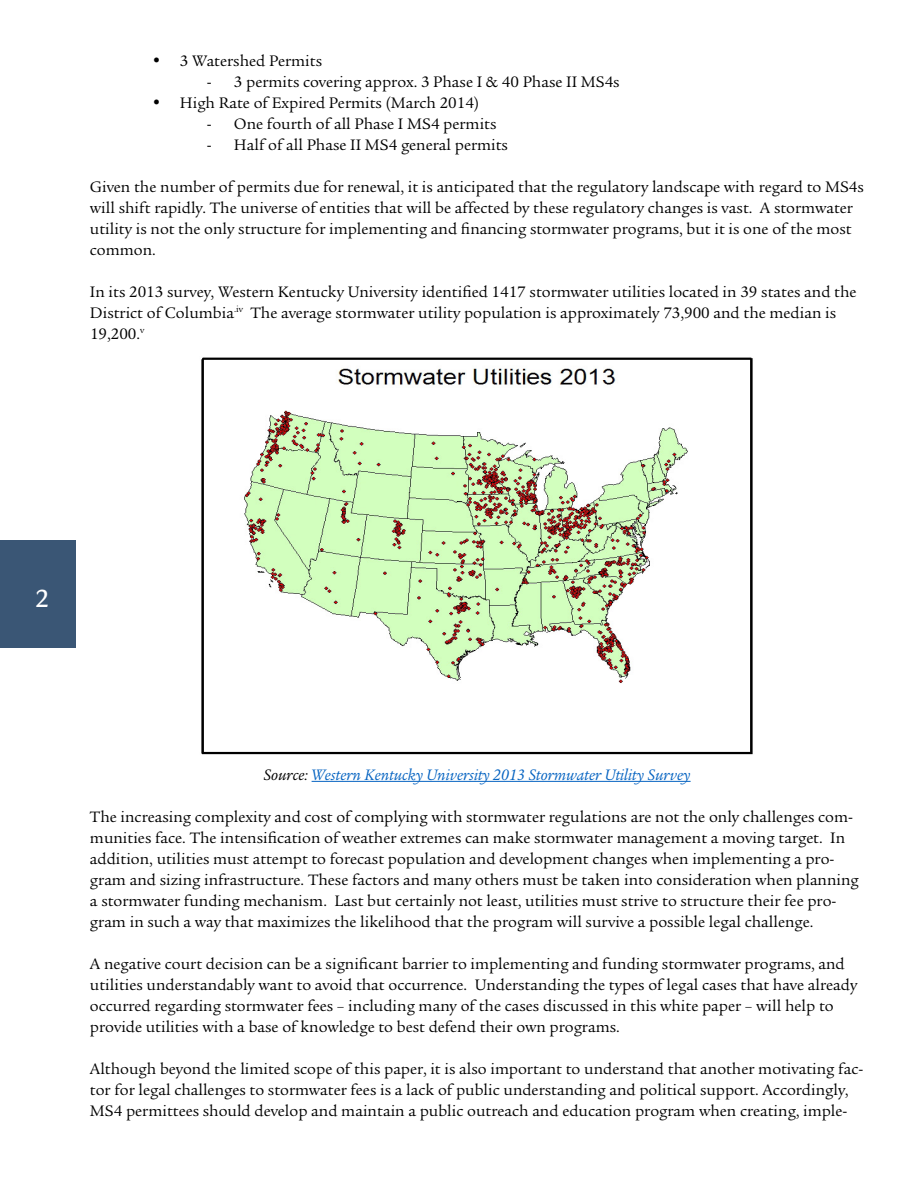
<style>
.page{position:relative;width:918px;height:1188px;background:#fff}
.page>*{position:absolute;margin:0;border:0;box-sizing:border-box;transform-origin:0 0}
.t1{font:500 27px "Legacy Sans Std";color:#fff}
.t2{font:16.5px/21px "Legacy Serif Std";color:#000}
.t3{font:italic 16.5px "Legacy Serif Std";color:#0563c1}
.s1{color:#000}
</style>
<div class="page">
<div style="left:0;top:540px;width:76px;height:108px;background:#3a5675"></div>
<hr style="left:312px;top:781px;width:379px;height:1px;background:#0563c1">
<img style="left:201px;top:357px;width:552px;height:398px">
<p class="t2" style="left:180px;top:50px;width:144px">3 Watershed Permits</p>
<p class="t2" style="left:180px;top:71px;width:441px;text-indent:27px">- 3 permits covering approx. 3 Phase I &amp; 40 Phase II MS4s<br>High Rate of Expired Permits (March 2014)</p>
<p class="t2" style="left:207px;top:113px;width:291px">- One fourth of all Phase I MS4 permits</p>
<p class="t2" style="left:207px;top:134px;width:303px">- Half of all Phase II MS4 general permits</p>
<p class="t2" style="left:90px;top:176px;width:775px">Given the number of permits due for renewal, it is anticipated that the regulatory landscape with regard to MS4s will shift rapidly. The universe of entities that will be affected by these regulatory changes is vast. A stormwater utility is not the only structure for implementing and financing stormwater programs, but it is one of the most common.</p>
<p class="t2" style="left:90px;top:281px;width:768px">In its 2013 survey, Western Kentucky University identified 1417 stormwater utilities located in 39 states and the<br>District of Columbia<sup>.iv</sup> The average stormwater utility population is approximately 73,900 and the median is<br>19,200.<sup>v</sup></p>
<h1 class="t1" style="left:35px;top:583px;width:16px">2</h1>
<p class="t3" style="left:263px;top:765px;width:429px"><span class="s1">Source:</span> Western Kentucky University 2013 Stormwater Utility Survey</p>
<p class="t2" style="left:90px;top:806px;width:770px">The increasing complexity and cost of complying with stormwater regulations are not the only challenges com&shy;munities face. The intensification of weather extremes can make stormwater management a moving target. In addition, utilities must attempt to forecast population and development changes when implementing a pro&shy;gram and sizing infrastructure. These factors and many others must be taken into consideration when planning a stormwater funding mechanism. Last but certainly not least, utilities must strive to structure their fee pro&shy;gram in such a way that maximizes the likelihood that the program will survive a possible legal challenge.</p>
<p class="t2" style="left:90px;top:953px;width:769px">A negative court decision can be a significant barrier to implementing and funding stormwater programs, and utilities understandably want to avoid that occurrence. Understanding the types of legal cases that have already occurred regarding stormwater fees – including many of the cases discussed in this white paper – will help to provide utilities with a base of knowledge to best defend their own programs.</p>
<p class="t2" style="left:90px;top:1058px;width:775px">Although beyond the limited scope of this paper, it is also important to understand that another motivating fac&shy;tor for legal challenges to stormwater fees is a lack of public understanding and political support. Accordingly,<br>MS4 permittees should develop and maintain a public outreach and education program when creating, imple-</p>
</div>
